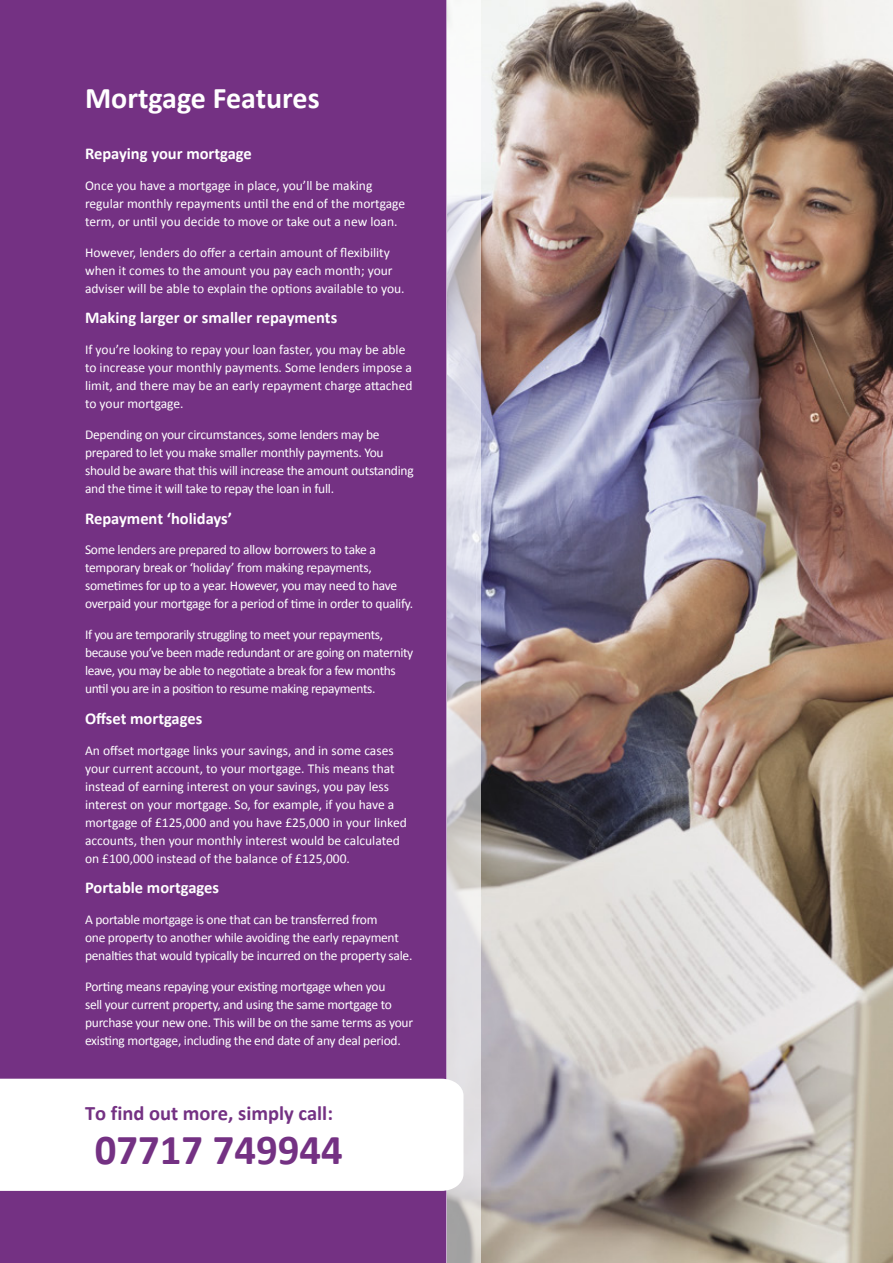
<style>
.page{position:relative;width:893px;height:1263px;background:#fff}
.page>*{position:absolute;margin:0;border:0;box-sizing:border-box;transform-origin:0 0}
.t1{font:700 42.75px "Calibri";color:#743183}
.t2{font:700 30px "Calibri";color:#fff}
.t3{font:700 20.55px "Calibri";color:#743183}
.t4{font:700 16.5px "Calibri";color:#fff}
.t5{font:13.5px/18px "Calibri";letter-spacing:-.02em;color:#fff}
.t6{font:13.5px/18px "Calibri";color:#fff}
</style>
<div class="page">
<img style="left:480px;top:0;width:413px;height:1263px">
<div style="left:0;top:0;width:446px;height:1263px;background:#743183"></div>
<svg style="left:446px;top:0;width:34px;height:1263px"></svg>
<div style="left:0;top:1079px;width:463px;height:112px;background:#fff"></div>
<h2 class="t2" style="left:85px;top:76px;width:236px">Mortgage Features</h2>
<p class="t4" style="left:85px;top:142px;width:168px">Repaying your mortgage</p>
<p class="t6" style="left:85px;top:176px;width:322px">Once you have a mortgage in place, you’ll be making regular monthly repayments until the end of the mortgage term, or until you decide to move or take out a new loan.</p>
<p class="t6" style="left:85px;top:243px;width:321px">However, lenders do offer a certain amount of flexibility when it comes to the amount you pay each month; your adviser will be able to explain the options available to you.</p>
<p class="t4" style="left:85px;top:306px;width:254px">Making larger or smaller repayments</p>
<p class="t6" style="left:85px;top:340px;width:329px">If you’re looking to repay your loan faster, you may be able to increase your monthly payments. Some lenders impose a limit, and there may be an early repayment charge attached to your mortgage.</p>
<p class="t5" style="left:85px;top:425px;width:330px">Depending on your circumstances, some lenders may be prepared to let you make smaller monthly payments. You should be aware that this will increase the amount outstanding and the time it will take to repay the loan in full.</p>
<p class="t4" style="left:85px;top:506px;width:149px">Repayment ‘holidays’</p>
<p class="t5" style="left:85px;top:541px;width:330px">Some lenders are prepared to allow borrowers to take a temporary break or ‘holiday’ from making repayments, sometimes for up to a year. However, you may need to have overpaid your mortgage for a period of time in order to qualify.</p>
<p class="t5" style="left:85px;top:625px;width:330px">If you are temporarily struggling to meet your repayments, because you’ve been made redundant or are going on maternity leave, you may be able to negotiate a break for a few months until you are in a position to resume making repayments.</p>
<p class="t4" style="left:85px;top:707px;width:119px">Offset mortgages</p>
<p class="t6" style="left:85px;top:741px;width:323px">An offset mortgage links your savings, and in some cases your current account, to your mortgage. This means that instead of earning interest on your savings, you pay less interest on your mortgage. So, for example, if you have a mortgage of £125,000 and you have £25,000 in your linked accounts, then your monthly interest would be calculated on £100,000 instead of the balance of £125,000.</p>
<p class="t4" style="left:85px;top:876px;width:135px">Portable mortgages</p>
<p class="t5" style="left:85px;top:910px;width:329px">A portable mortgage is one that can be transferred from<br>one property to another while avoiding the early repayment penalties that would typically be incurred on the property sale.</p>
<p class="t5" style="left:85px;top:977px;width:329px">Porting means repaying your existing mortgage when you<br>sell your current property, and using the same mortgage to purchase your new one. This will be on the same terms as your existing mortgage, including the end date of any deal period.</p>
<h3 class="t3" style="left:85px;top:1099px;width:249px">To find out more, simply call:</h3>
<h1 class="t1" style="left:95px;top:1120px;width:250px">07717 749944</h1>
</div>
